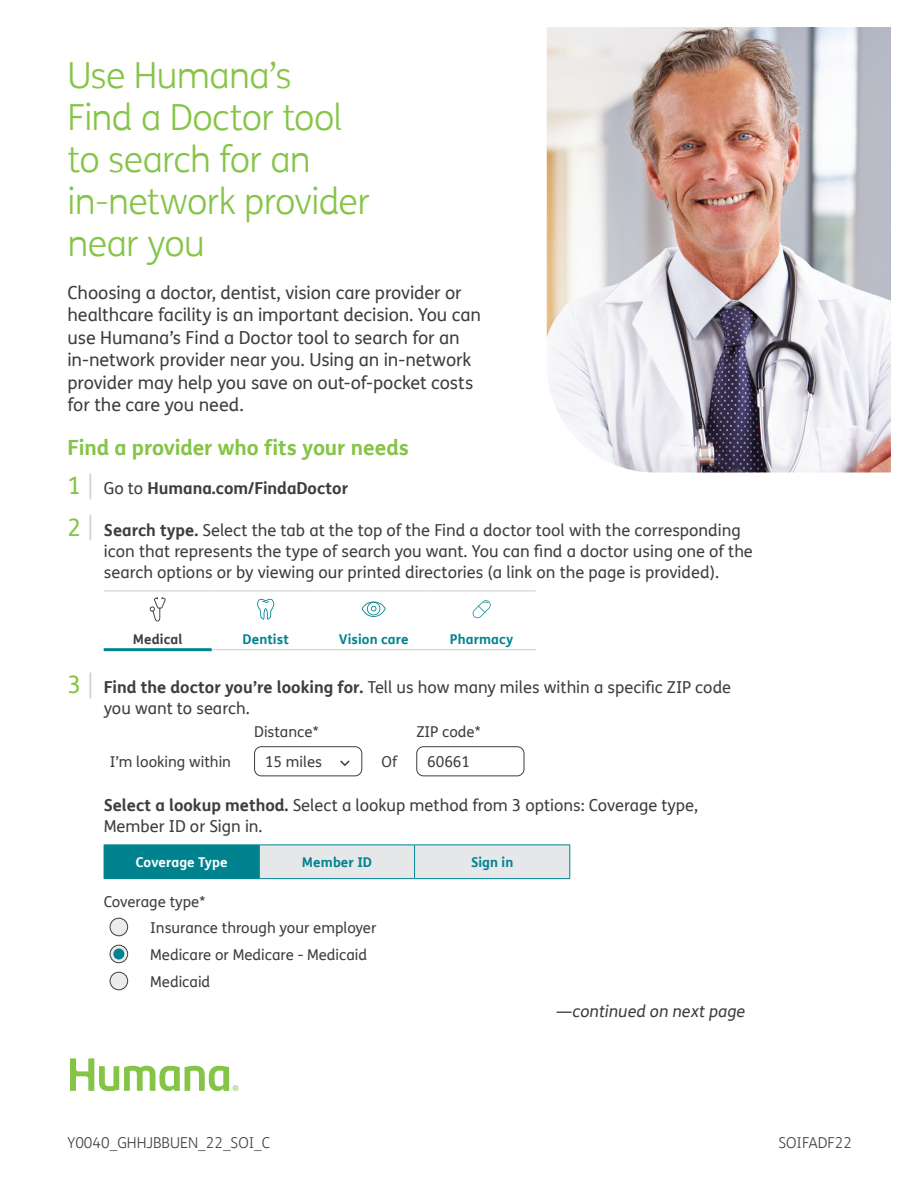
<style>
.page{position:relative;width:918px;height:1188px;background:#fff}
.page>*{position:absolute;margin:0;border:0;box-sizing:border-box;transform-origin:0 0}
.t1{font:300 36px/42px "FS Humana";letter-spacing:-.02em;color:#85c447}
.t2{font:700 21px "FS Humana";letter-spacing:-.005em;color:#85c447}
.t3{font:18px/22.5px "FS Humana";letter-spacing:-.005em;color:#3e3e3f}
.t4{font:16.5px/21px "FS Humana";color:#3e3e3f}
.t5{font:700 16.5px "FS Humana";color:#3e3e3f}
.t6{font:italic 16.5px "FS Humana";color:#3e3e3f}
.t7{font:15px/29.5px "FS Humana";color:#3e3e3f}
.t8{font:300 15px "FS Humana";color:#3e3e3f}
.t9{font:700 13.5px "FS Humana";letter-spacing:.005em;color:#00838f}
.t10{font:700 13.5px "FS Humana";letter-spacing:.005em;color:#fff}
.t11{font:700 13.5px "FS Humana";letter-spacing:.005em;color:#3e3e3f}
.s1{font-weight:400;font-size:24px;color:#85c447}
.s2{font-weight:300;font-size:24px;color:#cbccce}
.s3{font-weight:400}
.s4{font-size:24px;color:#85c447}
.s5{font-weight:700}
</style>
<div class="page">
<hr style="left:104px;top:591px;width:108px;height:1px;background:#cbccce">
<hr style="left:212px;top:591px;width:108px;height:1px;background:#cbccce">
<hr style="left:320px;top:591px;width:108px;height:1px;background:#cbccce">
<hr style="left:428px;top:591px;width:108px;height:1px;background:#cbccce">
<hr style="left:212px;top:649px;width:108px;height:1px;background:#cbccce">
<hr style="left:320px;top:649px;width:108px;height:1px;background:#cbccce">
<hr style="left:428px;top:649px;width:108px;height:1px;background:#cbccce">
<hr style="left:104px;top:648px;width:108px;height:3px;background:#00838f">
<svg style="left:150px;top:597px;width:16px;height:25px"></svg>
<svg style="left:257px;top:598px;width:17px;height:22px"></svg>
<svg style="left:362px;top:602px;width:24px;height:15px"></svg>
<svg style="left:473px;top:600px;width:18px;height:18px"></svg>
<div style="left:254px;top:746px;width:108px;height:30px;border:1px solid #3e3e3f;border-radius:7px"></div>
<svg style="left:340px;top:760px;width:10px;height:6px"></svg>
<div style="left:416px;top:746px;width:108px;height:30px;border:1px solid #3e3e3f;border-radius:7px"></div>
<div style="left:104px;top:845px;width:155px;height:34px;background:#00838f"></div>
<div style="left:260px;top:845px;width:309px;height:33px;background:#e6e7e9"></div>
<hr style="left:104px;top:844px;width:155px;height:1px;background:#00838f">
<hr style="left:259px;top:844px;width:156px;height:1px;background:#00838f">
<hr style="left:259px;top:845px;width:1px;height:33px;background:#00838f">
<hr style="left:415px;top:844px;width:155px;height:1px;background:#00838f">
<hr style="left:414px;top:845px;width:1px;height:33px;background:#00838f">
<hr style="left:569px;top:845px;width:1px;height:33px;background:#00838f">
<hr style="left:259px;top:878px;width:156px;height:1px;background:#00838f">
<hr style="left:415px;top:878px;width:155px;height:1px;background:#00838f">
<div style="left:110px;top:918px;width:18px;height:18px;background:#ececee;border-radius:50%"></div>
<div style="left:110px;top:918px;width:18px;height:18px;border:1px solid #3e3e3f;border-radius:50%"></div>
<svg style="left:110px;top:945px;width:18px;height:18px"></svg>
<div style="left:110px;top:945px;width:18px;height:18px;border:1px solid #3e3e3f;border-radius:50%"></div>
<div style="left:113px;top:948px;width:11px;height:12px;background:#00838f;border-radius:50%"></div>
<div style="left:110px;top:972px;width:18px;height:18px;background:#ececee;border-radius:50%"></div>
<div style="left:110px;top:972px;width:18px;height:18px;border:1px solid #3e3e3f;border-radius:50%"></div>
<img style="left:547px;top:27px;width:344px;height:445px">
<svg style="left:70px;top:1058px;width:168px;height:33px"></svg>
<h1 class="t1" style="left:68px;top:53px;width:304px">Use Humana’s<br>Find a Doctor tool to search for an in-network provider near you</h1>
<p class="t3" style="left:68px;top:281px;width:415px">Choosing a doctor, dentist, vision care provider or healthcare facility is an important decision. You can use Humana’s Find a Doctor tool to search for an in-network provider near you. Using an in-network provider may help you save on out-of-pocket costs for the care you need.</p>
<p class="t2" style="left:68px;top:431px;width:343px">Find a provider who fits your needs</p>
<p class="t5" style="left:68px;top:476px;width:282px"><span class="s1">1</span> <span class="s2">|</span> <span class="s3">Go to</span> Humana.com/FindaDoctor</p>
<p class="t4" style="left:104px;top:519px;width:651px;text-indent:-36px"><span class="s4">2</span> <span class="s2">|</span> <span class="s5">Search type.</span> Select the tab at the top of the Find a doctor tool with the corresponding icon that represents the type of search you want. You can find a doctor using one of the search options or by viewing our printed directories (a link on the page is provided).</p>
<p class="t11" style="left:133px;top:628px;width:51px">Medical</p>
<p class="t9" style="left:243px;top:628px;width:48px">Dentist</p>
<p class="t9" style="left:339px;top:628px;width:71px">Vision care</p>
<p class="t9" style="left:450px;top:628px;width:65px">Pharmacy</p>
<p class="t4" style="left:104px;top:677px;width:629px;text-indent:-36px"><span class="s4">3</span> <span class="s2">|</span> <span class="s5">Find the doctor you’re looking for.</span> Tell us how many miles within a specific ZIP code you want to search.</p>
<p class="t7" style="left:110px;top:747px;width:123px">I’m looking within</p>
<p class="t7" style="left:265px;top:747px;width:58px">15 miles</p>
<p class="t7" style="left:382px;top:747px;width:17px">Of</p>
<p class="t7" style="left:254px;top:717px;width:66px">Distance*</p>
<p class="t7" style="left:416px;top:717px;width:66px;text-align:center">ZIP code*<br>60661</p>
<p class="t4" style="left:104px;top:794px;width:596px"><span class="s5">Select a lookup method.</span> Select a lookup method from 3 options: Coverage type,<br>Member ID or Sign in.</p>
<p class="t10" style="left:136px;top:852px;width:93px">Coverage Type</p>
<p class="t9" style="left:302px;top:852px;width:71px">Member ID</p>
<p class="t9" style="left:471px;top:852px;width:44px">Sign in</p>
<p class="t7" style="left:150px;top:889px;width:228px;line-height:25.2px;text-indent:-47px">Coverage type*<br>Insurance through your employer</p>
<p class="t7" style="left:150px;top:941px;width:219px;line-height:27px">Medicare or Medicare - Medicaid<br>Medicaid</p>
<p class="t6" style="left:556px;top:999px;width:191px">—continued on next page</p>
<p class="t8" style="left:68px;top:1132px;width:204px">Y0040_GHHJBBUEN_22_SOI_C</p>
<p class="t8" style="left:779px;top:1132px;width:75px">SOIFADF22</p>
</div>
